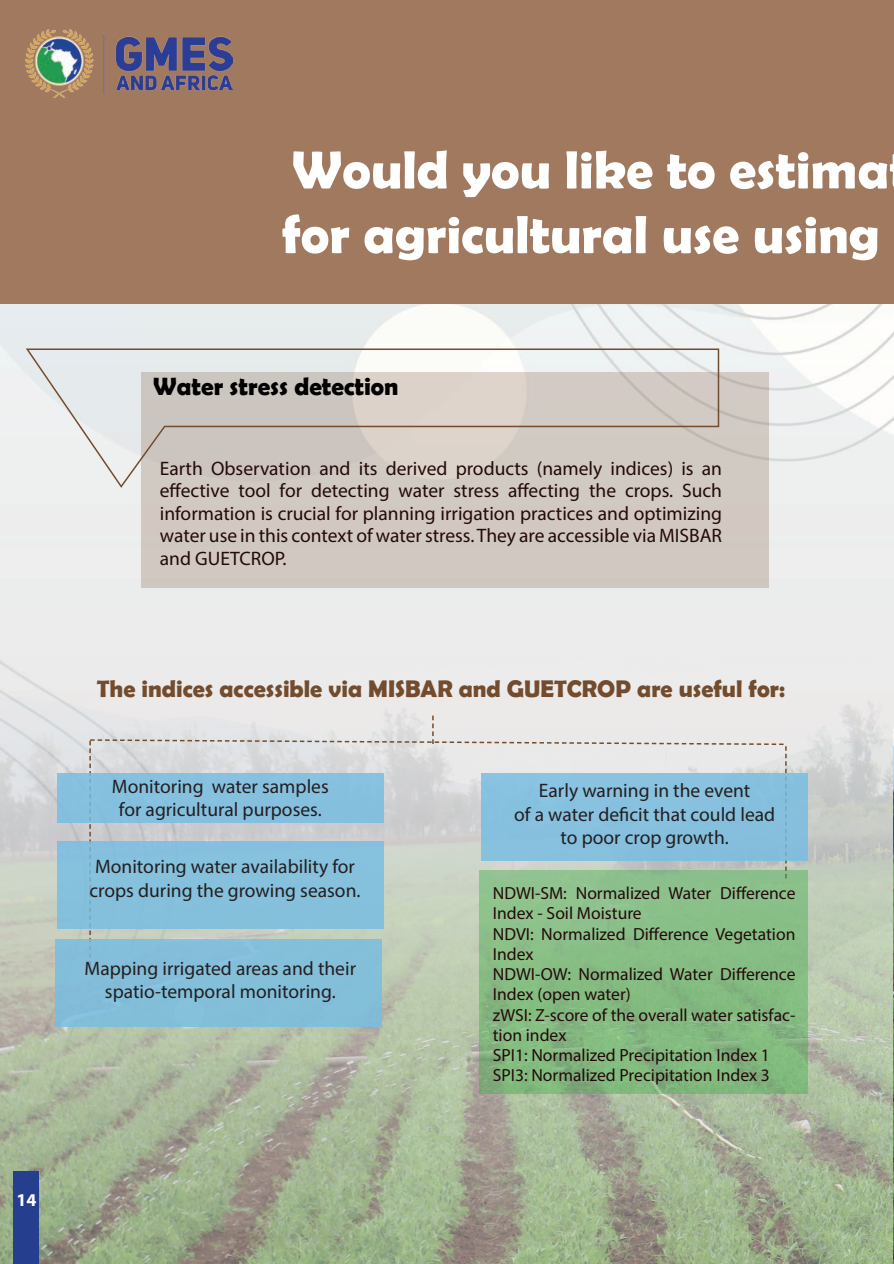
<style>
.page{position:relative;width:894px;height:1264px;background:#fff}
.page>*{position:absolute;margin:0;border:0;box-sizing:border-box;transform-origin:0 0}
.t1{font:700 53.85px/64.7px "Berlin Sans FB Demi";color:#fff}
.t2{font:700 25.2px "Berlin Sans FB Demi";color:#000}
.t3{font:700 24.15px "Berlin Sans FB Demi";color:#734b2d}
.t4{font:19.5px/22.5px "Myriad Pro";color:#240a0b;text-align:justify}
.t5{font:19.5px/23.4px "Myriad Pro";color:#231f20;text-align:center}
.t6{font:700 18px "Myriad Pro";color:#fff}
.t7{font:17.55px/20.2px "Myriad Pro";color:#240a0b}
.t8{font:700 15px "Myriad Pro";color:#fff}
</style>
<div class="page">
<img style="left:0;top:304px;width:893px;height:328px">
<img style="left:0;top:632px;width:893px;height:631px">
<div style="left:141px;top:372px;width:627px;height:215px;background:#d1c8c1"></div>
<svg style="left:25px;top:347px;width:695px;height:142px"></svg>
<div style="left:0;top:0;width:893px;height:304px;background:#a0795f"></div>
<div style="left:57px;top:773px;width:326px;height:50px;background:#86c0df"></div>
<div style="left:481px;top:773px;width:326px;height:87px;background:#85bfdd"></div>
<svg style="left:479px;top:870px;width:328px;height:224px;background:#82b87f"></svg>
<div style="left:57px;top:841px;width:326px;height:87px;background:#85c0dd"></div>
<div style="left:55px;top:938px;width:327px;height:88px;background:#82bed9"></div>
<svg style="left:89px;top:715px;width:697px;height:257px"></svg>
<img style="left:893px;top:739px;width:1px;height:524px">
<img style="left:25px;top:29px;width:208px;height:69px">
<div style="left:14px;top:1170px;width:25px;height:93px;background:#253f8e"></div>
<p class="t8" style="left:18px;top:1187px;width:18px">14</p>
<p class="t6" style="left:16px;top:1188px;width:21px">14</p>
<h1 class="t1" style="left:282px;top:137px;width:609px">Would you like to estima for agricultural use using</h1>
<h2 class="t2" style="left:153px;top:371px;width:247px">Water stress detection</h2>
<p class="t4" style="left:160px;top:457px;width:564px">Earth Observation and its derived products (namely indices) is an effective tool for detecting water stress affecting the crops. Such information is crucial for planning irrigation practices and optimizing water use in this context of water stress. They are accessible via MISBAR and GUETCROP.</p>
<h3 class="t3" style="left:97px;top:674px;width:689px">The indices accessible via MISBAR and GUETCROP are useful for:</h3>
<p class="t5" style="left:112px;top:774px;width:218px">Monitoring water samples for agricultural purposes.</p>
<p class="t5" style="left:514px;top:778px;width:262px">Early warning in the event<br>of a water deficit that could lead to poor crop growth.</p>
<p class="t5" style="left:89px;top:854px;width:272px;text-align:left">Monitoring water availability for crops during the growing season.</p>
<p class="t7" style="left:493px;top:882px;width:304px">NDWI-SM: Normalized Water Difference<br>Index - Soil Moisture<br>NDVI: Normalized Difference Vegetation<br>Index<br>NDWI-OW: Normalized Water Difference<br>Index (open water)<br>zWSI: Z-score of the overall water satisfac&shy;tion index<br>SPI1: Normalized Precipitation Index 1<br>SPI3: Normalized Precipitation Index 3</p>
<p class="t5" style="left:85px;top:955px;width:273px">Mapping irrigated areas and their spatio-temporal monitoring.</p>
</div>
